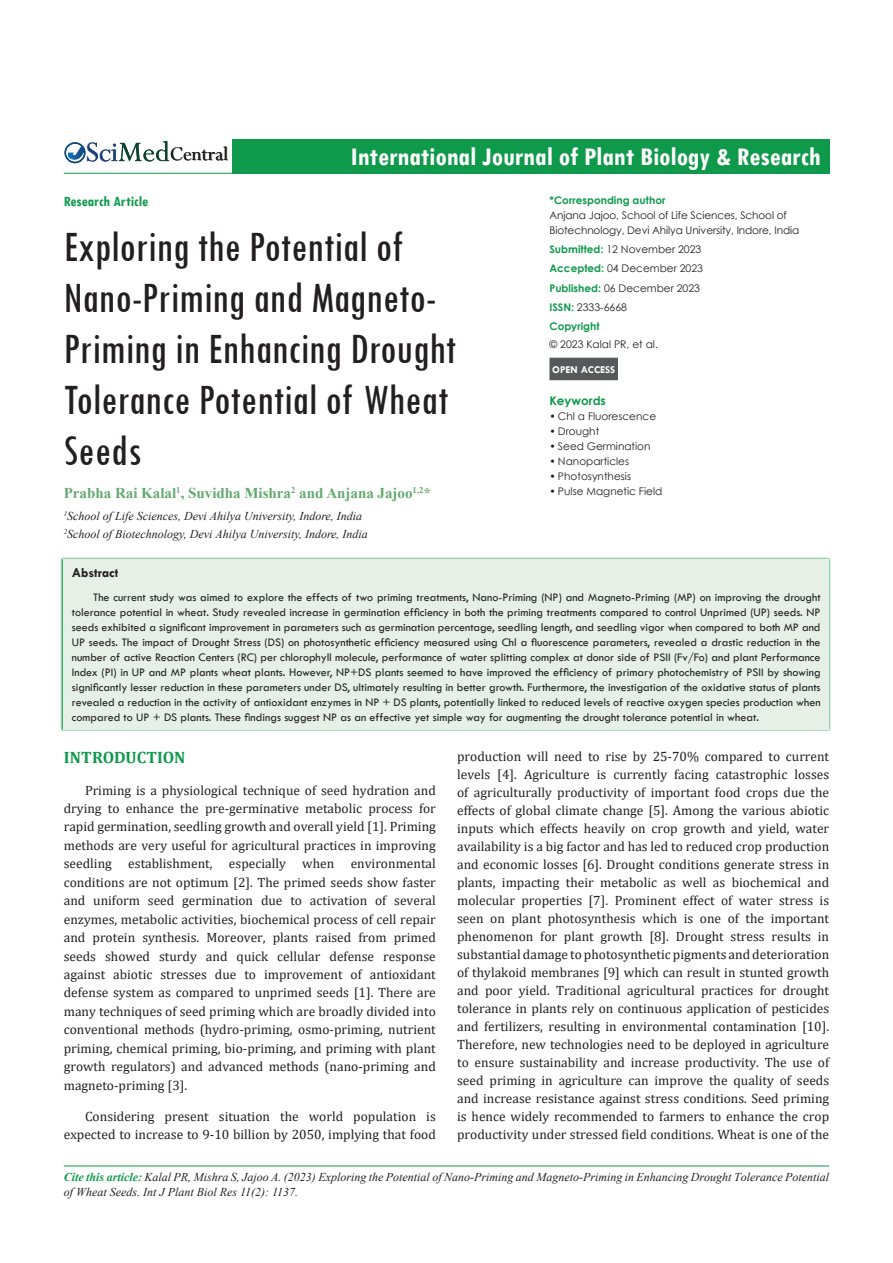
<style>
.page{position:relative;width:893px;height:1263px;background:#fff}
.page>*{position:absolute;margin:0;border:0;box-sizing:border-box;transform-origin:0 0}
.t1{font:condensed 45px/51px "Tw Cen";color:#231f20}
.t2{font:700 condensed 27px "Tw Cen";color:#fff}
.t3{font:21.45px "Perpetua";color:#211e1e}
.List_Paragraph{font:700 16.5px "Cambria";letter-spacing:-.005em;color:#0e994b}
.t4{font:700 15px "Times New Roman";color:#62aa6e}
.t5{font:700 condensed 15px "Tw Cen";color:#0e994b}
.t6{font:700 13.65px "Tw Cen";color:#231f20}
.t7{font:13.5px/18px "Cambria";color:#231f20;text-align:justify}
.t8{font:12px/15px "Tw Cen";color:#231f20;text-align:justify}
.t9{font:italic 12px/15px "Times New Roman";color:#231f20}
.t10{font:700 12px "Century Gothic";color:#0e994b}
.t11{font:10.5px/15px "Century Gothic";color:#231f20}
.t12{font:700 10.5px "Century Gothic";color:#0e994b}
.t13{font:700 10.5px "Tw Cen";color:#fff}
.s1{font-weight:700;color:#0e994b}
</style>
<div class="page">
<img style="left:87px;top:146px;width:141px;height:16px">
<div style="left:232px;top:139px;width:597px;height:34px;background:#0e994b"></div>
<hr style="left:64px;top:173px;width:765px;height:1px;background:#0e994b">
<hr style="left:64px;top:1166px;width:765px;height:1px;background:#0e994b">
<div style="left:65px;top:142px;width:20px;height:21px;border:1px solid #074d7c;border-radius:50%"></div>
<svg style="left:68px;top:141px;width:101px;height:20px"></svg>
<div style="left:549px;top:358px;width:69px;height:22px;background:#57585a"></div>
<svg style="left:60px;top:557px;width:770px;height:174px;background:#b7dfc8"></svg>
<div style="left:63px;top:559px;width:766px;height:170px;background:#e6f0e6"></div>
<h3 class="t3" style="left:170px;top:141px;width:60px">Central</h3>
<p class="t2" style="left:350px;top:140px;width:472px">International Journal of Plant Biology &amp; Research</p>
<p class="t5" style="left:64px;top:192px;width:86px">Research Article</p>
<p class="t1" style="left:64px;top:220px;width:394px">Exploring the Potential of<br>Nano-Priming and Magneto-<br>Priming in Enhancing Drought<br>Tolerance Potential of Wheat<br>Seeds</p>
<p class="t4" style="left:64px;top:482px;width:369px">Prabha Rai Kalal<sup>1</sup>, Suvidha Mishra<sup>2</sup> and Anjana Jajoo<sup>1,2</sup>*</p>
<p class="t9" style="left:64px;top:508px;width:300px"><sup>1</sup>School of Life Sciences, Devi Ahilya University, Indore, India</p>
<p class="t9" style="left:64px;top:526px;width:306px"><sup>2</sup>School of Biotechnology, Devi Ahilya University, Indore, India</p>
<p class="t6" style="left:72px;top:564px;width:48px">Abstract</p>
<p class="t8" style="left:72px;top:589px;width:750px;text-indent:21px">The current study was aimed to explore the effects of two priming treatments, Nano-Priming (NP) and Magneto-Priming (MP) on improving the drought tolerance potential in wheat. Study revealed increase in germination efficiency in both the priming treatments compared to control Unprimed (UP) seeds. NP seeds exhibited a significant improvement in parameters such as germination percentage, seedling length, and seedling vigor when compared to both MP and UP seeds. The impact of Drought Stress (DS) on photosynthetic efficiency measured using Chl a fluorescence parameters, revealed a drastic reduction in the number of active Reaction Centers (RC) per chlorophyll molecule, performance of water splitting complex at donor side of PSII (Fv/Fo) and plant Performance Index (PI) in UP and MP plants wheat plants. However, NP+DS plants seemed to have improved the efficiency of primary photochemistry of PSII by showing significantly lesser reduction in these parameters under DS, ultimately resulting in better growth. Furthermore, the investigation of the oxidative status of plants revealed a reduction in the activity of antioxidant enzymes in NP + DS plants, potentially linked to reduced levels of reactive oxygen species production when compared to UP + DS plants. These findings suggest NP as an effective yet simple way for augmenting the drought tolerance potential in wheat.</p>
<p class="List_Paragraph" style="left:64px;top:746px;width:123px">INTRODUCTION</p>
<p class="t7" style="left:64px;top:781px;width:374px;line-height:18.5px;text-indent:21px">Priming is a physiological technique of seed hydration and drying to enhance the pre-germinative metabolic process for rapid germination, seedling growth and overall yield [1]. Priming methods are very useful for agricultural practices in improving seedling establishment, especially when environmental conditions are not optimum [2]. The primed seeds show faster and uniform seed germination due to activation of several enzymes, metabolic activities, biochemical process of cell repair and protein synthesis. Moreover, plants raised from primed seeds showed sturdy and quick cellular defense response against abiotic stresses due to improvement of antioxidant defense system as compared to unprimed seeds [1]. There are many techniques of seed priming which are broadly divided into conventional methods (hydro-priming, osmo-priming, nutrient priming, chemical priming, bio-priming, and priming with plant growth regulators) and advanced methods (nano-priming and magneto-priming [3].</p>
<p class="t7" style="left:64px;top:1107px;width:374px;line-height:18.5px;text-align:right">Considering present situation the world population is expected to increase to 9-10 billion by 2050, implying that food</p>
<p class="t12" style="left:549px;top:192px;width:117px">*Corresponding author</p>
<p class="t11" style="left:549px;top:207px;width:251px">Anjana Jajoo, School of Life Sciences, School of<br>Biotechnology, Devi Ahilya University, Indore, India</p>
<p class="t11" style="left:549px;top:242px;width:153px"><span class="s1">Submitted:</span> 12 November 2023</p>
<p class="t11" style="left:549px;top:261px;width:155px"><span class="s1">Accepted:</span> 04 December 2023</p>
<p class="t11" style="left:549px;top:280px;width:152px"><span class="s1">Published:</span> 06 December 2023</p>
<p class="t11" style="left:549px;top:299px;width:79px"><span class="s1">ISSN:</span> 2333-6668</p>
<p class="t12" style="left:549px;top:318px;width:52px">Copyright</p>
<p class="t11" style="left:549px;top:337px;width:110px">© 2023 Kalal PR, et al.</p>
<p class="t13" style="left:552px;top:364px;width:64px">OPEN ACCESS</p>
<p class="t10" style="left:549px;top:391px;width:58px">Keywords</p>
<p class="t11" style="left:549px;top:408px;width:108px">• Chl a Fluorescence</p>
<p class="t11" style="left:549px;top:423px;width:51px">• Drought</p>
<p class="t11" style="left:549px;top:438px;width:103px">• Seed Germination</p>
<p class="t11" style="left:549px;top:453px;width:81px">• Nanoparticles</p>
<p class="t11" style="left:549px;top:468px;width:83px">• Photosynthesis</p>
<p class="t11" style="left:549px;top:483px;width:114px">• Pulse Magnetic Field</p>
<p class="t7" style="left:457px;top:747px;width:374px">production will need to rise by 25-70% compared to current levels [4]. Agriculture is currently facing catastrophic losses of agriculturally productivity of important food crops due the effects of global climate change [5]. Among the various abiotic inputs which effects heavily on crop growth and yield, water availability is a big factor and has led to reduced crop production and economic losses [6]. Drought conditions generate stress in plants, impacting their metabolic as well as biochemical and molecular properties [7]. Prominent effect of water stress is seen on plant photosynthesis which is one of the important phenomenon for plant growth [8]. Drought stress results in substantial damage to photosynthetic pigments and deterioration of thylakoid membranes [9] which can result in stunted growth and poor yield. Traditional agricultural practices for drought tolerance in plants rely on continuous application of pesticides and fertilizers, resulting in environmental contamination [10].<br>Therefore, new technologies need to be deployed in agriculture to ensure sustainability and increase productivity. The use of seed priming in agriculture can improve the quality of seeds and increase resistance against stress conditions. Seed priming is hence widely recommended to farmers to enhance the crop productivity under stressed field conditions. Wheat is one of the</p>
<p class="t9" style="left:64px;top:1169px;width:767px"><span class="s1">Cite this article:</span> Kalal PR, Mishra S, Jajoo A. (2023) Exploring the Potential of Nano-Priming and Magneto-Priming in Enhancing Drought Tolerance Potential of Wheat Seeds. Int J Plant Biol Res 11(2): 1137.</p>
</div>
